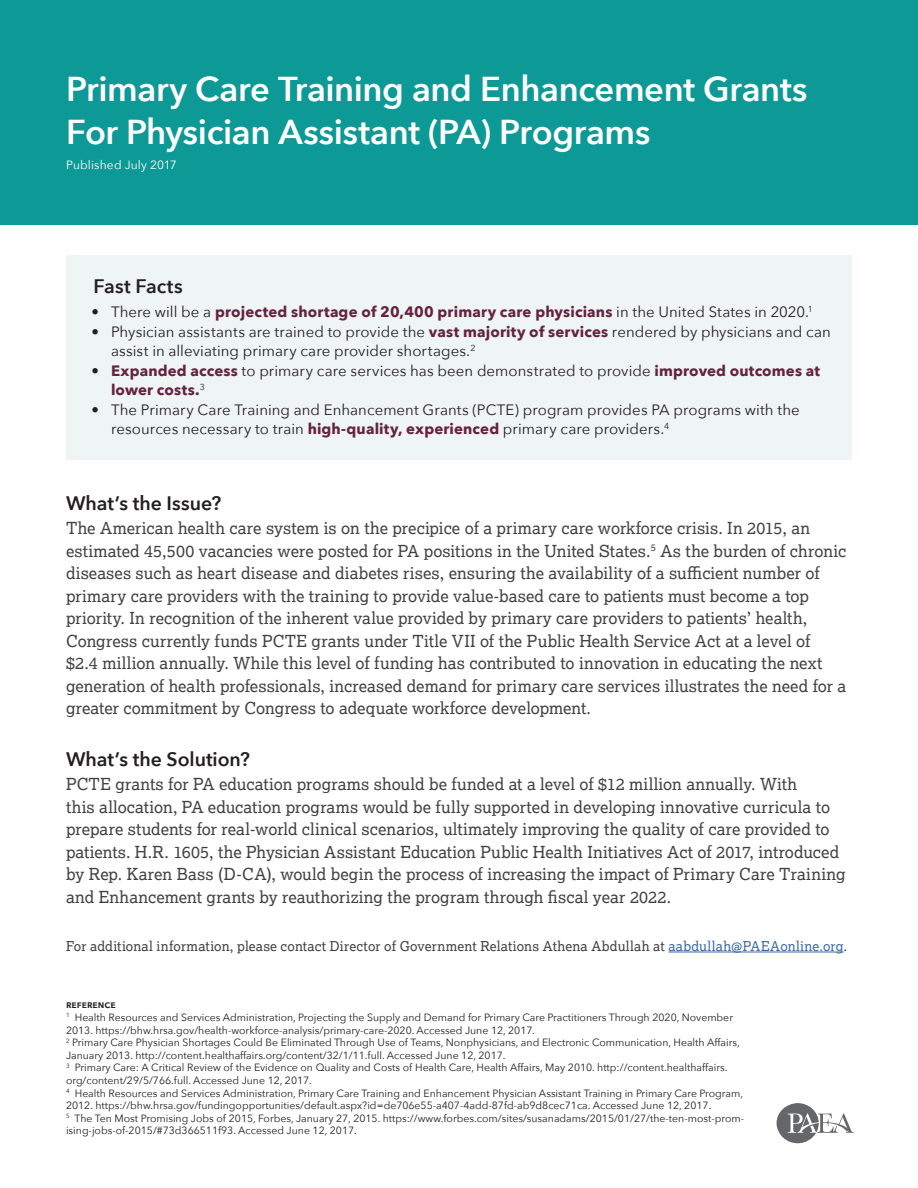
<style>
.page{position:relative;width:918px;height:1188px;background:#fff}
.page>*{position:absolute;margin:0;border:0;box-sizing:border-box;transform-origin:0 0}
.headline{font:600 34.5px/43.5px "Avenir Next";letter-spacing:-.01em;color:#fff}
.Subhead_1{font:600 19.5px "Avenir Next";color:#231f20}
.subhed{font:600 19.5px "Avenir Next";letter-spacing:-.005em;color:#231f20}
.Body_copy_3{font:16.5px/22.5px "Lexia";letter-spacing:.005em;color:#414142}
.body{font:16.5px/22.5px "Lexia";letter-spacing:.005em;color:#414142}
.t1{font:15px/19.5px "Avenir Next";letter-spacing:.005em;color:#231f20}
.t2{font:700 15px "Avenir Next";letter-spacing:.01em;color:#652240}
.Body_copy_2{font:13.5px "Lexia";letter-spacing:.01em;color:#414142}
.publish_date{font:12px "Avenir Next";letter-spacing:.01em;color:#fff}
.Reference{font:10.5px/12.6px "Avenir Next";color:#231f20}
.Reference-2{font:600 10.5px "Avenir Next";color:#231f20}
.s1{font-weight:400;color:#231f20}
.s2{font-weight:700;color:#652240}
.s3{color:#3a69a6}
</style>
<div class="page">
<div style="left:0;top:0;width:918px;height:225px;background:#0d9996"></div>
<svg style="left:777px;top:1103px;width:77px;height:40px"></svg>
<div style="left:66px;top:256px;width:786px;height:204px;background:#eff5f4"></div>
<hr style="left:668px;top:952px;width:176px;height:1px;background:#3a69a6">
<p class="headline" style="left:66px;top:66px;width:743px">Primary Care Training and Enhancement Grants<br>For Physician Assistant (PA) Programs</p>
<p class="publish_date" style="left:66px;top:155px;width:112px">Published July 2017</p>
<p class="Subhead_1" style="left:94px;top:270px;width:91px">Fast Facts</p>
<p class="t2" style="left:92px;top:299px;width:723px"><span class="s1">• There will be a</span> projected shortage of 20,400 primary care physicians <span class="s1">in the United States in 2020.</span><sup>1</sup></p>
<p class="t1" style="left:111px;top:321px;width:721px;text-indent:-20px">• Physician assistants are trained to provide the <span class="s2">vast majority of services</span> rendered by physicians and can assist in alleviating primary care provider shortages.<sup>2</sup></p>
<p class="t1" style="left:111px;top:360px;width:711px;text-indent:-20px">• <span class="s2">Expanded access</span> to primary care services has been demonstrated to provide <span class="s2">improved outcomes at lower costs.</span><sup>3</sup></p>
<p class="t1" style="left:111px;top:399px;width:690px;text-indent:-20px">• The Primary Care Training and Enhancement Grants (PCTE) program provides PA programs with the resources necessary to train <span class="s2">high-quality, experienced</span> primary care providers.<sup>4</sup></p>
<p class="Subhead_1" style="left:66px;top:487px;width:157px">What’s the Issue?</p>
<p class="Body_copy_3" style="left:66px;top:517px;width:782px">The American health care system is on the precipice of a primary care workforce crisis. In 2015, an estimated 45,500 vacancies were posted for PA positions in the United States.<sup>5</sup> As the burden of chronic diseases such as heart disease and diabetes rises, ensuring the availability of a sufficient number of primary care providers with the training to provide value-based care to patients must become a top priority. In recognition of the inherent value provided by primary care providers to patients’ health, Congress currently funds PCTE grants under Title VII of the Public Health Service Act at a level of<br>$2.4 million annually. While this level of funding has contributed to innovation in educating the next generation of health professionals, increased demand for primary care services illustrates the need for a greater commitment by Congress to adequate workforce development.</p>
<p class="subhed" style="left:66px;top:743px;width:185px">What’s the Solution?</p>
<p class="body" style="left:66px;top:772px;width:781px">PCTE grants for PA education programs should be funded at a level of $12 million annually. With<br>this allocation, PA education programs would be fully supported in developing innovative curricula to prepare students for real-world clinical scenarios, ultimately improving the quality of care provided to patients. H.R. 1605, the Physician Assistant Education Public Health Initiatives Act of 2017, introduced by Rep. Karen Bass (D-CA), would begin the process of increasing the impact of Primary Care Training and Enhancement grants by reauthorizing the program through fiscal year 2022.</p>
<p class="Body_copy_2" style="left:66px;top:937px;width:783px">For additional information, please contact Director of Government Relations Athena Abdullah at <span class="s3">aabdullah@PAEAonline.org</span>.</p>
<p class="Reference-2" style="left:66px;top:996px;width:51px">reference</p>
<p class="Reference" style="left:66px;top:1010px;width:669px"><sup>1</sup> Health Resources and Services Administration, Projecting the Supply and Demand for Primary Care Practitioners Through 2020, November<br>2013. https://bhw.hrsa.gov/health-workforce-analysis/primary-care-2020. Accessed June 12, 2017.</p>
<p class="Reference" style="left:66px;top:1036px;width:675px"><sup>2</sup> Primary Care Physician Shortages Could Be Eliminated Through Use of Teams, Nonphysicians, and Electronic Communication, Health Affairs,<br>January 2013. http://content.healthaffairs.org/content/32/1/11.full. Accessed June 12, 2017.</p>
<p class="Reference" style="left:66px;top:1061px;width:663px"><sup>3</sup> Primary Care: A Critical Review of the Evidence on Quality and Costs of Health Care, Health Affairs, May 2010. http://content.healthaffairs. org/content/29/5/766.full. Accessed June 12, 2017.</p>
<p class="Reference" style="left:66px;top:1086px;width:679px"><sup>4</sup> Health Resources and Services Administration, Primary Care Training and Enhancement Physician Assistant Training in Primary Care Program,<br>2012. https://bhw.hrsa.gov/fundingopportunities/default.aspx?id=de706e55-a407-4add-87fd-ab9d8cec71ca. Accessed June 12, 2017.</p>
<p class="Reference" style="left:66px;top:1111px;width:680px"><sup>5</sup> The Ten Most Promising Jobs of 2015, Forbes, January 27, 2015. https://www.forbes.com/sites/susanadams/2015/01/27/the-ten-most-prom&shy;ising-jobs-of-2015/#73d366511f93. Accessed June 12, 2017.</p>
</div>
